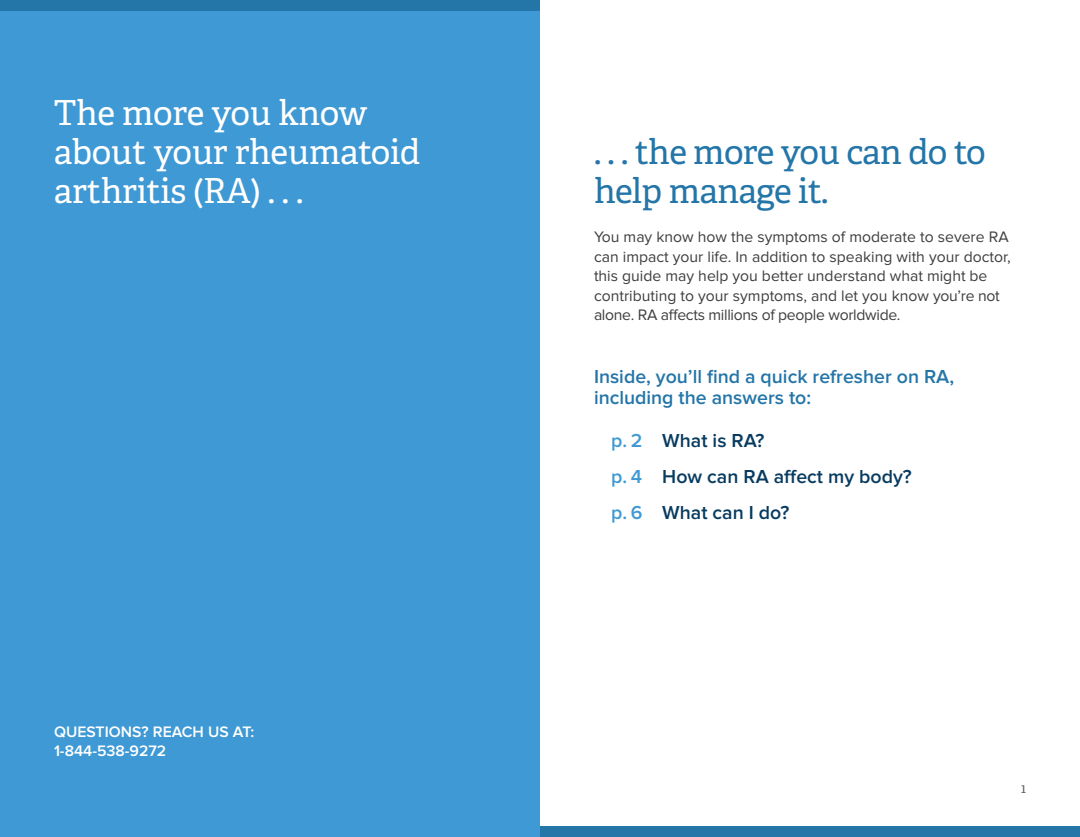
<style>
.page{position:relative;width:1080px;height:837px;background:#fff}
.page>*{position:absolute;margin:0;border:0;box-sizing:border-box;transform-origin:0 0}
.t1{font:34.5px/39px "Adelle";letter-spacing:-.01em;color:#fff}
.t2{font:34.5px/39px "Adelle";letter-spacing:-.02em;color:#2475a8}
.t3{font:600 19.5px/21px "Proxima Nova";color:#2475a8}
.t4{font:600 19.5px/36px "Proxima Nova";color:#083b60}
.t5{font:15.75px/19.5px "Proxima Nova";color:#3e3e3f}
.t6{font:600 15.75px/19.5px "Proxima Nova";color:#fff}
.t7{font:13.5px "Adelle";color:#636366}
.s1{color:#3f99d4}
</style>
<div class="page">
<div style="left:0;top:0;width:540px;height:837px;background:#3f99d4"></div>
<div style="left:0;top:0;width:540px;height:10px;background:#2475a8"></div>
<div style="left:540px;top:827px;width:540px;height:10px;background:#2475a8"></div>
<p class="t1" style="left:54px;top:94px;width:368px">The more you know about your rheumatoid arthritis (RA) . . .</p>
<p class="t6" style="left:54px;top:722px;width:202px">QUESTIONS? REACH US AT:<br>1-844-538-9272</p>
<p class="t2" style="left:594px;top:133px;width:393px">. . . the more you can do to help manage it.</p>
<p class="t5" style="left:594px;top:228px;width:418px">You may know how the symptoms of moderate to severe RA can impact your life. In addition to speaking with your doctor, this guide may help you better understand what might be contributing to your symptoms, and let you know you’re not alone. RA affects millions of people worldwide.</p>
<p class="t3" style="left:594px;top:366px;width:362px">Inside, you’ll find a quick refresher on RA, including the answers to:</p>
<p class="t4" style="left:611px;top:423px;width:302px"><span class="s1">p. 2</span> What is RA?<br><span class="s1">p. 4</span> How can RA affect my body? <span class="s1">p. 6</span> What can I do?</p>
<p class="t7" style="left:1021px;top:780px;width:6px">1</p>
</div>
